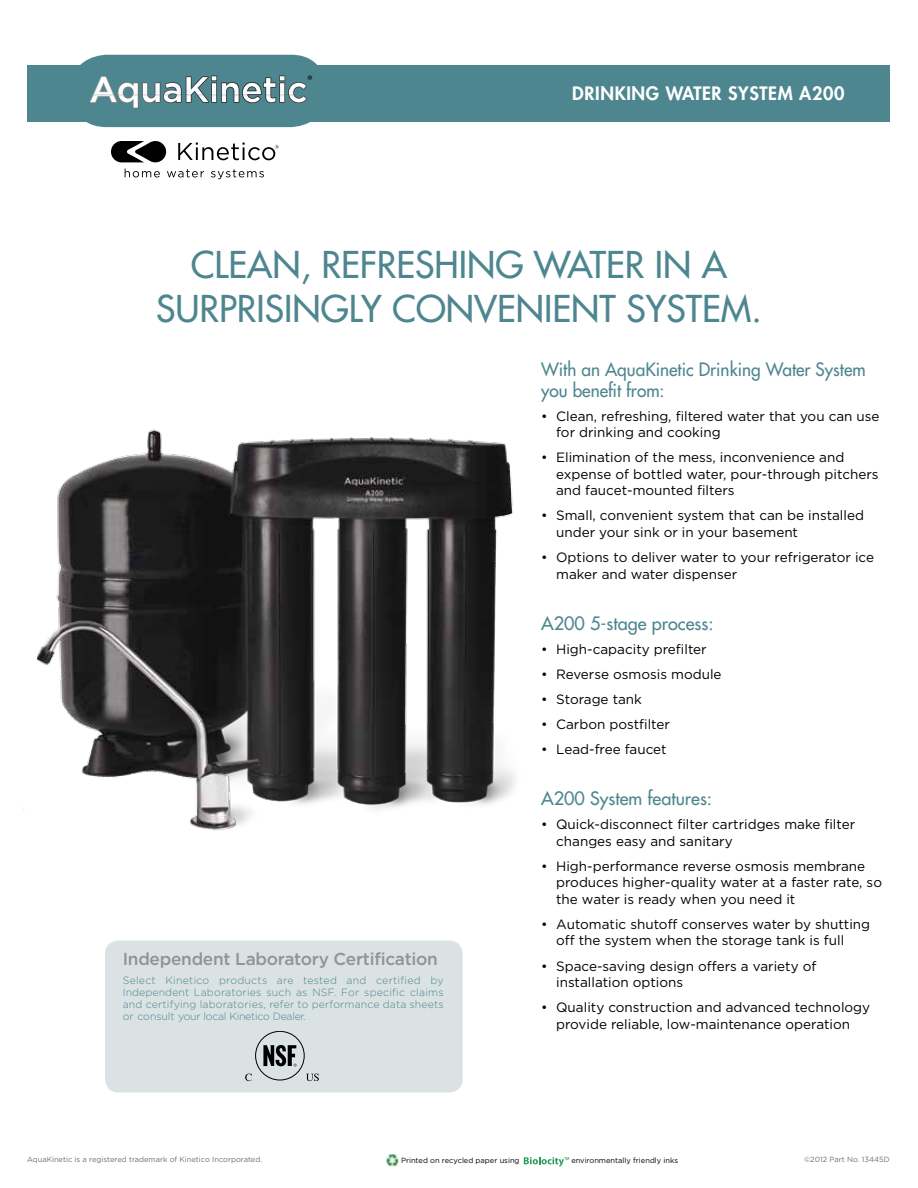
<style>
.page{position:relative;width:918px;height:1188px;background:#fff}
.page>*{position:absolute;margin:0;border:0;box-sizing:border-box;transform-origin:0 0}
.t1{font:36px/43.2px "Futura";color:#4e8690;text-align:center}
.t2{font:18px/21px "Futura";color:#4e8690;scale:.96 1}
.t3{font:18px "Futura";color:#4e8690}
.t4{font:800 18px "Futura";letter-spacing:.035em;color:#fff}
.t5{font:500 17.25px "Gotham";letter-spacing:-.015em;color:#939393}
.t6{font:13.5px/16.5px "Gotham";color:#000}
.t7{font:12.3px "Myriad Pro";color:#000}
.t8{font:300 10.5px/12px "Gotham";letter-spacing:-.01em;color:#4e8690;text-align:justify}
.t9{font:7.5px "Gotham";color:#6f6f6f}
.t10{font:7.5px "Gotham";color:#000}
.s1{color:#3a89cc}
</style>
<div class="page">
<img style="left:23px;top:429px;width:492px;height:402px">
<div style="left:70px;top:55px;width:257px;height:72px;background:#4e8690;border-radius:36px"></div>
<div style="left:27px;top:65px;width:863px;height:56px;background:#4e8690"></div>
<svg style="left:111px;top:141px;width:168px;height:38px"></svg>
<svg style="left:524px;top:1157px;width:45px;height:10px"></svg>
<svg style="left:386px;top:1154px;width:13px;height:12px"></svg>
<svg style="left:90px;top:75px;width:217px;height:33px"></svg>
<div style="left:105px;top:940px;width:358px;height:153px;background:#dae2e4;border-radius:14px"></div>
<svg style="left:263px;top:1045px;width:34px;height:22px"></svg>
<div style="left:255px;top:1031px;width:50px;height:49px;border:1px solid #000;border-radius:50%"></div>
<svg style="left:245px;top:1074px;width:7px;height:7px"></svg>
<svg style="left:306px;top:1074px;width:13px;height:7px"></svg>
<p class="t7" style="left:308px;top:72px;width:7px">®</p>
<h2 class="t4" style="left:572px;top:81px;width:274px">DRINKING WATER SYSTEM A200</h2>
<h1 class="t1" style="left:156px;top:243px;width:607px">clean, refreshing water in a surprisingly convenient system.</h1>
<h2 class="t2" style="left:541px;top:358px;width:340px">With an AquaKinetic Drinking Water System you benefit from:</h2>
<p class="t6" style="left:556px;top:407px;width:325px;text-indent:-15px">• Clean, refreshing, filtered water that you can use for drinking and cooking</p>
<p class="t6" style="left:556px;top:449px;width:324px;text-indent:-15px">• Elimination of the mess, inconvenience and expense of bottled water, pour-through pitchers and faucet-mounted filters</p>
<p class="t6" style="left:556px;top:507px;width:309px;text-indent:-15px">• Small, convenient system that can be installed under your sink or in your basement</p>
<p class="t6" style="left:556px;top:549px;width:319px;text-indent:-15px">• Options to deliver water to your refrigerator ice maker and water dispenser</p>
<h2 class="t3" style="left:541px;top:611px;width:174px">A200 5-stage process:</h2>
<p class="t6" style="left:541px;top:640px;width:167px">• High-capacity prefilter</p>
<p class="t6" style="left:541px;top:665px;width:182px">• Reverse osmosis module</p>
<p class="t6" style="left:541px;top:691px;width:102px">• Storage tank</p>
<p class="t6" style="left:541px;top:716px;width:130px">• Carbon postfilter</p>
<p class="t6" style="left:541px;top:741px;width:127px">• Lead-free faucet</p>
<h2 class="t3" style="left:541px;top:787px;width:172px">A200 System features:</h2>
<p class="t6" style="left:556px;top:816px;width:301px;text-indent:-15px">• Quick-disconnect filter cartridges make filter changes easy and sanitary</p>
<p class="t6" style="left:556px;top:858px;width:327px;text-indent:-15px">• High-performance reverse osmosis membrane produces higher-quality water at a faster rate, so the water is ready when you need it</p>
<p class="t6" style="left:556px;top:916px;width:316px;text-indent:-15px">• Automatic shutoff conserves water by shutting off the system when the storage tank is full</p>
<p class="t6" style="left:556px;top:957px;width:262px;text-indent:-15px">• Space-saving design offers a variety of installation options</p>
<p class="t6" style="left:541px;top:999px;width:331px;text-align:center">• Quality construction and advanced technology provide reliable, low-maintenance operation</p>
<p class="t5" style="left:123px;top:949px;width:317px">Independent Laboratory Certification</p>
<p class="t8" style="left:123px;top:974px;width:323px">Select Kinetico products are tested and certified by Independent Laboratories such as NSF. For specific claims and certifying laboratories, refer to performance data sheets or consult your local Kinetico Dealer<span class="s1">.</span></p>
<p class="t9" style="left:27px;top:1156px;width:237px">AquaKinetic is a registered trademark of Kinetico Incorporated.</p>
<p class="t10" style="left:401px;top:1156px;width:120px">Printed on recycled paper using</p>
<p class="t10" style="left:571px;top:1156px;width:108px">environmentally friendly inks</p>
<p class="t9" style="left:804px;top:1156px;width:87px">©2012 Part No. 13445D</p>
</div>
